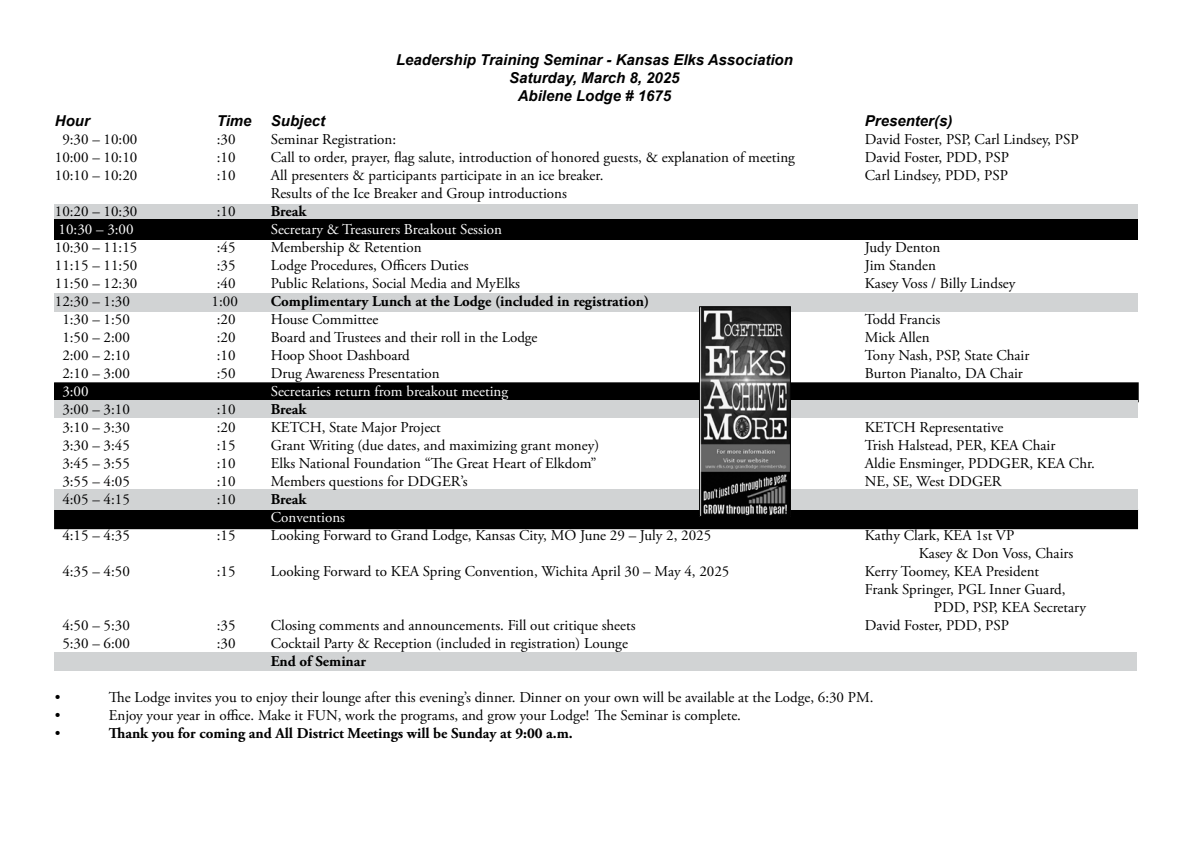
<style>
.page{position:relative;width:1188px;height:864px;background:#fff}
.page>*{position:absolute;margin:0;border:0;box-sizing:border-box;transform-origin:0 0}
.t1{font:15px/18px "Adobe Garamond Pro";color:#000}
.t2{font:700 15px "Adobe Garamond Pro";color:#000}
.t3{font:italic 700 15px/18px "Arial";color:#000;text-align:center}
.t4{font:15px "Adobe Garamond Pro";color:#fff}
</style>
<div class="page">
<div style="left:54px;top:293px;width:1084px;height:19px;background:#d1d3d4"></div>
<div style="left:55px;top:204px;width:1083px;height:17px;background:#d1d3d4"></div>
<div style="left:54px;top:653px;width:1083px;height:18px;background:#d1d3d4"></div>
<div style="left:55px;top:510px;width:1082px;height:18px;background:#000"></div>
<div style="left:54px;top:509px;width:1084px;height:20px;border:2px solid #000"></div>
<div style="left:55px;top:383px;width:1083px;height:19px;background:#000"></div>
<div style="left:54px;top:382px;width:1085px;height:20px;border:2px solid #000"></div>
<div style="left:54px;top:400px;width:1084px;height:18px;background:#d1d3d4"></div>
<div style="left:54px;top:219px;width:1084px;height:21px;background:#000"></div>
<div style="left:54px;top:489px;width:1084px;height:21px;background:#d1d3d4"></div>
<img style="left:701px;top:308px;width:88px;height:207px">
<div style="left:699px;top:306px;width:92px;height:211px;border:1px solid #000"></div>
<p class="t3" style="left:396px;top:51px;width:398px">Leadership Training Seminar - Kansas Elks Association<br>Saturday, March 8, 2025<br>Abilene Lodge # 1675</p>
<p class="t3" style="left:55px;top:112px;width:36px">Hour</p>
<p class="t3" style="left:217px;top:112px;width:36px">Time</p>
<p class="t3" style="left:271px;top:112px;width:56px">Subject</p>
<p class="t3" style="left:865px;top:112px;width:89px">Presenter(s)</p>
<p class="t1" style="left:62px;top:130px;width:76px">9:30 – 10:00</p>
<p class="t1" style="left:217px;top:130px;width:20px">:30</p>
<p class="t1" style="left:271px;top:130px;width:127px">Seminar Registration:</p>
<p class="t1" style="left:865px;top:130px;width:215px">David Foster, PSP, Carl Lindsey, PSP</p>
<p class="t1" style="left:55px;top:148px;width:84px">10:00 – 10:10</p>
<p class="t1" style="left:217px;top:148px;width:20px">:10</p>
<p class="t1" style="left:271px;top:148px;width:526px">Call to order, prayer, flag salute, introduction of honored guests, &amp; explanation of meeting</p>
<p class="t1" style="left:865px;top:148px;width:146px">David Foster, PDD, PSP</p>
<p class="t1" style="left:55px;top:166px;width:84px">10:10 – 10:20</p>
<p class="t1" style="left:217px;top:166px;width:20px">:10</p>
<p class="t1" style="left:271px;top:166px;width:334px">All presenters &amp; participants participate in an ice breaker.</p>
<p class="t1" style="left:865px;top:166px;width:145px">Carl Lindsey, PDD, PSP</p>
<p class="t1" style="left:271px;top:184px;width:298px">Results of the Ice Breaker and Group introductions</p>
<p class="t1" style="left:55px;top:202px;width:84px">10:20 – 10:30</p>
<p class="t1" style="left:217px;top:202px;width:20px">:10</p>
<p class="t2" style="left:271px;top:202px;width:37px">Break</p>
<p class="t4" style="left:59px;top:220px;width:76px">10:30 – 3:00</p>
<p class="t4" style="left:271px;top:220px;width:233px">Secretary &amp; Treasurers Breakout Session</p>
<p class="t1" style="left:55px;top:238px;width:84px">10:30 – 11:15</p>
<p class="t1" style="left:217px;top:238px;width:20px">:45</p>
<p class="t1" style="left:271px;top:238px;width:152px">Membership &amp; Retention</p>
<p class="t1" style="left:865px;top:238px;width:77px">Judy Denton</p>
<p class="t1" style="left:55px;top:256px;width:84px">11:15 – 11:50</p>
<p class="t1" style="left:217px;top:256px;width:20px">:35</p>
<p class="t1" style="left:271px;top:256px;width:199px">Lodge Procedures, Officers Duties</p>
<p class="t1" style="left:865px;top:256px;width:73px">Jim Standen</p>
<p class="t1" style="left:55px;top:274px;width:84px">11:50 – 12:30</p>
<p class="t1" style="left:217px;top:274px;width:20px">:40</p>
<p class="t1" style="left:271px;top:274px;width:251px">Public Relations, Social Media and MyElks</p>
<p class="t1" style="left:865px;top:274px;width:152px">Kasey Voss / Billy Lindsey</p>
<p class="t1" style="left:55px;top:292px;width:76px">12:30 – 1:30</p>
<p class="t1" style="left:212px;top:292px;width:28px">1:00</p>
<p class="t2" style="left:271px;top:292px;width:380px">Complimentary Lunch at the Lodge (included in registration)</p>
<p class="t1" style="left:62px;top:310px;width:69px">1:30 – 1:50</p>
<p class="t1" style="left:217px;top:310px;width:20px">:20</p>
<p class="t1" style="left:271px;top:310px;width:109px">House Committee</p>
<p class="t1" style="left:865px;top:310px;width:77px">Todd Francis</p>
<p class="t1" style="left:62px;top:328px;width:69px">1:50 – 2:00</p>
<p class="t1" style="left:217px;top:328px;width:20px">:20</p>
<p class="t1" style="left:271px;top:328px;width:268px">Board and Trustees and their roll in the Lodge</p>
<p class="t1" style="left:865px;top:328px;width:66px">Mick Allen</p>
<p class="t1" style="left:62px;top:346px;width:69px">2:00 – 2:10</p>
<p class="t1" style="left:217px;top:346px;width:20px">:10</p>
<p class="t1" style="left:271px;top:346px;width:141px">Hoop Shoot Dashboard</p>
<p class="t1" style="left:865px;top:346px;width:166px">Tony Nash, PSP, State Chair</p>
<p class="t1" style="left:62px;top:364px;width:69px">2:10 – 3:00</p>
<p class="t1" style="left:217px;top:364px;width:20px">:50</p>
<p class="t1" style="left:271px;top:364px;width:170px">Drug Awareness Presentation</p>
<p class="t1" style="left:865px;top:364px;width:160px">Burton Pianalto, DA Chair</p>
<p class="t4" style="left:62px;top:382px;width:28px">3:00</p>
<p class="t4" style="left:271px;top:382px;width:239px">Secretaries return from breakout meeting</p>
<p class="t1" style="left:62px;top:400px;width:69px">3:00 – 3:10</p>
<p class="t1" style="left:217px;top:400px;width:20px">:10</p>
<p class="t2" style="left:271px;top:400px;width:37px">Break</p>
<p class="t1" style="left:62px;top:418px;width:69px">3:10 – 3:30</p>
<p class="t1" style="left:217px;top:418px;width:20px">:20</p>
<p class="t1" style="left:271px;top:418px;width:172px">KETCH, State Major Project</p>
<p class="t1" style="left:865px;top:418px;width:140px">KETCH Representative</p>
<p class="t1" style="left:62px;top:436px;width:69px">3:30 – 3:45</p>
<p class="t1" style="left:217px;top:436px;width:20px">:15</p>
<p class="t1" style="left:271px;top:436px;width:330px">Grant Writing (due dates, and maximizing grant money)</p>
<p class="t1" style="left:865px;top:436px;width:192px">Trish Halstead, PER, KEA Chair</p>
<p class="t1" style="left:62px;top:454px;width:69px">3:45 – 3:55</p>
<p class="t1" style="left:217px;top:454px;width:20px">:10</p>
<p class="t1" style="left:271px;top:454px;width:327px">Elks National Foundation “The Great Heart of Elkdom”</p>
<p class="t1" style="left:865px;top:454px;width:232px">Aldie Ensminger, PDDGER, KEA Chr.</p>
<p class="t1" style="left:62px;top:472px;width:69px">3:55 – 4:05</p>
<p class="t1" style="left:217px;top:472px;width:20px">:10</p>
<p class="t1" style="left:271px;top:472px;width:198px">Members questions for DDGER’s</p>
<p class="t1" style="left:865px;top:472px;width:138px">NE, SE, West DDGER</p>
<p class="t1" style="left:62px;top:490px;width:69px">4:05 – 4:15</p>
<p class="t1" style="left:217px;top:490px;width:20px">:10</p>
<p class="t2" style="left:271px;top:490px;width:37px">Break</p>
<p class="t4" style="left:271px;top:508px;width:76px">Conventions</p>
<p class="t1" style="left:62px;top:526px;width:69px">4:15 – 4:35</p>
<p class="t1" style="left:217px;top:526px;width:20px">:15</p>
<p class="t1" style="left:271px;top:526px;width:442px">Looking Forward to Grand Lodge, Kansas City, MO June 29 – July 2, 2025</p>
<p class="t1" style="left:919px;top:526px;width:156px;text-indent:-54px">Kathy Clark, KEA 1st VP<br>Kasey &amp; Don Voss, Chairs</p>
<p class="t1" style="left:62px;top:562px;width:69px">4:35 – 4:50</p>
<p class="t1" style="left:217px;top:562px;width:20px">:15</p>
<p class="t1" style="left:271px;top:562px;width:460px">Looking Forward to KEA Spring Convention, Wichita April 30 – May 4, 2025</p>
<p class="t1" style="left:865px;top:562px;width:176px">Kerry Toomey, KEA President</p>
<p class="t1" style="left:865px;top:580px;width:202px">Frank Springer, PGL Inner Guard,</p>
<p class="t1" style="left:934px;top:598px;width:154px">PDD, PSP, KEA Secretary</p>
<p class="t1" style="left:62px;top:616px;width:69px">4:50 – 5:30</p>
<p class="t1" style="left:217px;top:616px;width:20px">:35</p>
<p class="t1" style="left:271px;top:616px;width:366px">Closing comments and announcements. Fill out critique sheets</p>
<p class="t1" style="left:865px;top:616px;width:146px">David Foster, PDD, PSP</p>
<p class="t1" style="left:62px;top:634px;width:69px">5:30 – 6:00</p>
<p class="t1" style="left:217px;top:634px;width:20px">:30</p>
<p class="t1" style="left:271px;top:634px;width:359px">Cocktail Party &amp; Reception (included in registration) Lounge</p>
<p class="t2" style="left:271px;top:652px;width:97px">End of Seminar</p>
<p class="t1" style="left:55px;top:688px;width:7px">•</p>
<p class="t1" style="left:109px;top:688px;width:766px">The Lodge invites you to enjoy their lounge after this evening’s dinner. Dinner on your own will be available at the Lodge, 6:30 PM.</p>
<p class="t1" style="left:55px;top:706px;width:7px">•</p>
<p class="t1" style="left:109px;top:706px;width:634px">Enjoy your year in office. Make it FUN, work the programs, and grow your Lodge! The Seminar is complete.</p>
<p class="t1" style="left:55px;top:724px;width:7px">•</p>
<p class="t2" style="left:109px;top:724px;width:465px">Thank you for coming and All District Meetings will be Sunday at 9:00 a.m.</p>
</div>
